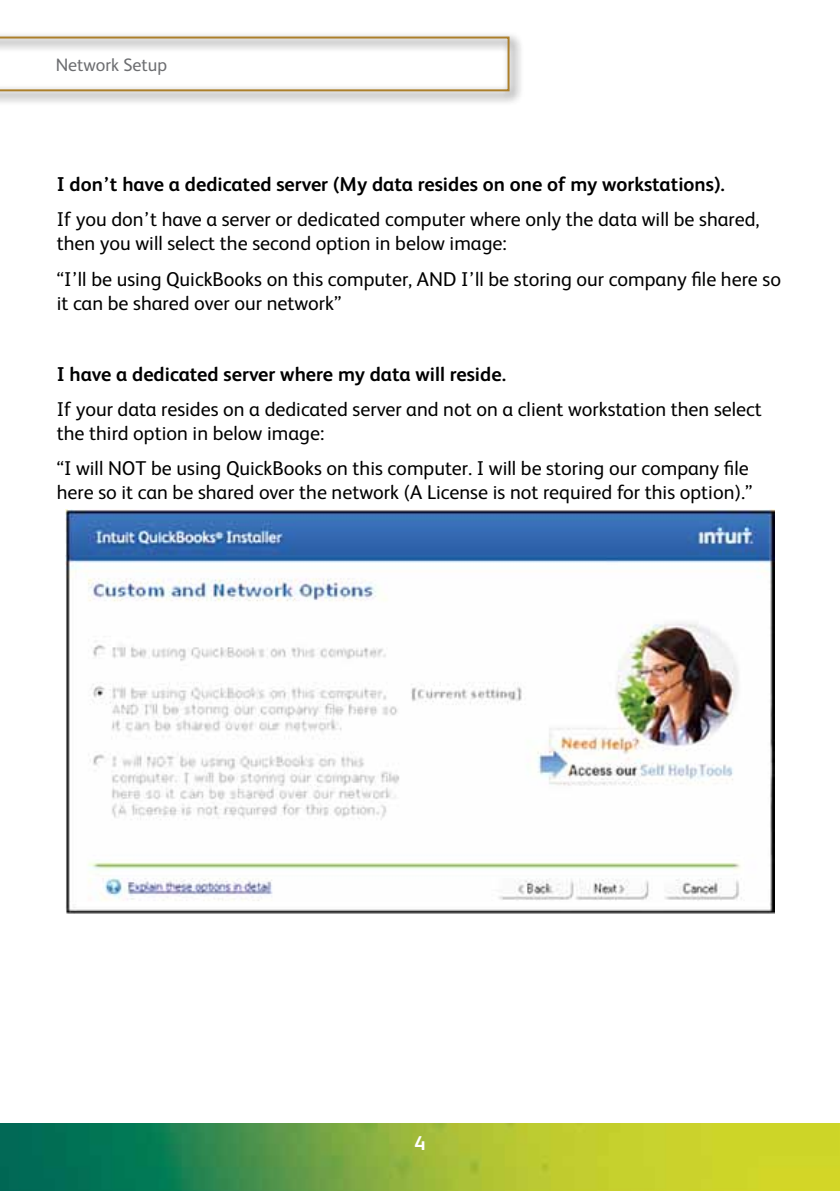
<style>
.page{position:relative;width:840px;height:1191px;background:#fff}
.page>*{position:absolute;margin:0;border:0;box-sizing:border-box;transform-origin:0 0}
.t1{font:20px/24px "FS Albert";color:#000}
.t2{font:700 20px "FS Albert";color:#000}
.t3{font:700 20px "FS Albert";color:#fff}
.t4{font:18px "FS Albert";color:#6d6e71}
</style>
<div class="page">
<img style="left:0;top:1123px;width:839px;height:68px">
<div style="left:0;top:31px;width:524px;height:75px;background:#000;opacity:.55"></div>
<svg style="left:0;top:37px;width:509px;height:54px"></svg>
<img style="left:65px;top:510px;width:709px;height:403px">
<p class="t4" style="left:56px;top:53px;width:113px">Network Setup</p>
<p class="t2" style="left:57px;top:171px;width:669px">I don’t have a dedicated server (My data resides on one of my workstations).</p>
<p class="t1" style="left:57px;top:207px;width:704px">If you don’t have a server or dedicated computer where only the data will be shared, then you will select the second option in below image:</p>
<p class="t1" style="left:57px;top:266px;width:725px">“I’ll be using QuickBooks on this computer, AND I’ll be storing our company file here so it can be shared over our network”</p>
<p class="t2" style="left:57px;top:360px;width:450px">I have a dedicated server where my data will reside.</p>
<p class="t1" style="left:57px;top:396px;width:706px">If your data resides on a dedicated server and not on a client workstation then select the third option in below image:</p>
<p class="t1" style="left:57px;top:455px;width:696px">“I will NOT be using QuickBooks on this computer. I will be storing our company file here so it can be shared over the network (A License is not required for this option).”</p>
<p class="t3" style="left:414px;top:1129px;width:13px">4</p>
</div>
